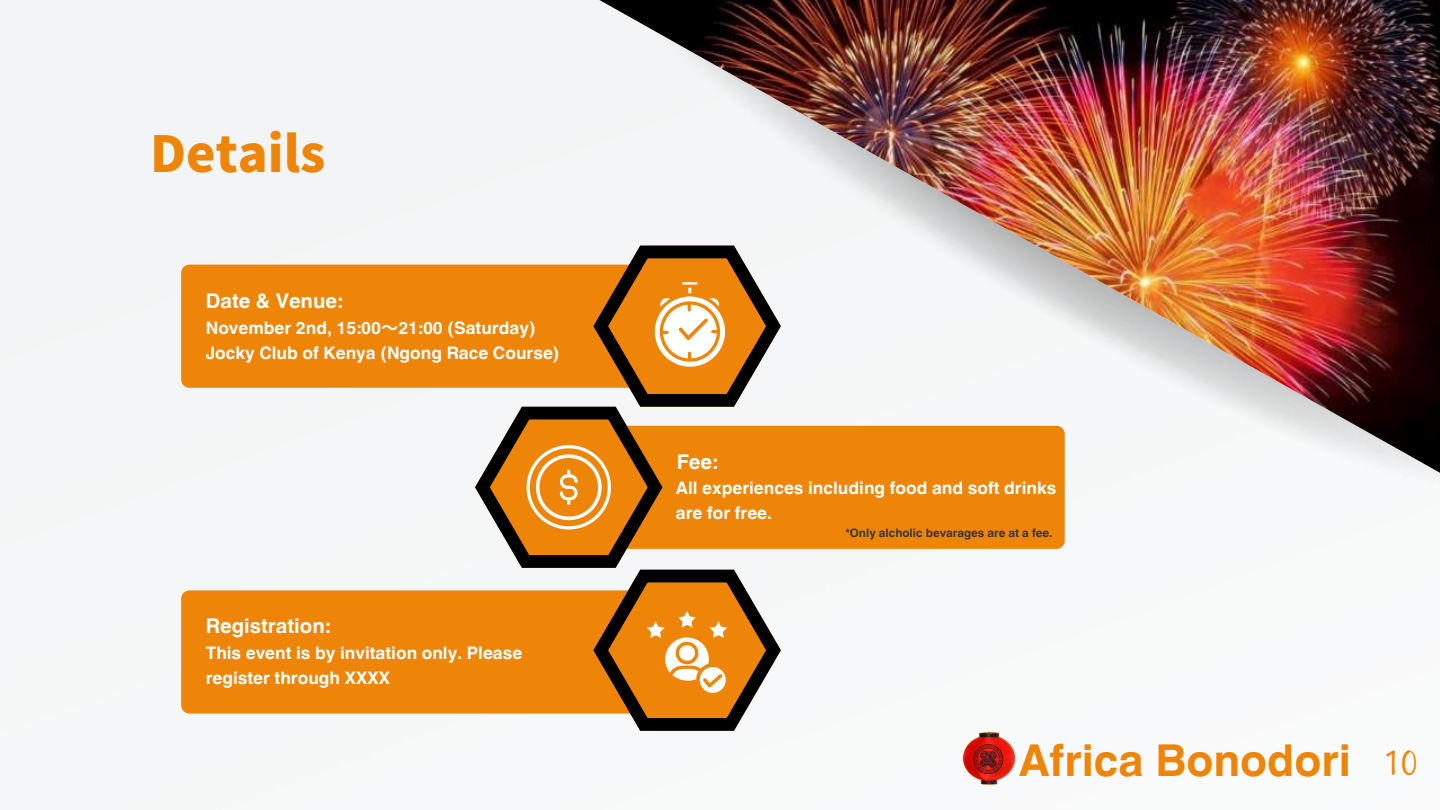
<style>
.page{position:relative;width:1440px;height:810px;background:#fff}
.page>*{position:absolute;margin:0;border:0;box-sizing:border-box;transform-origin:0 0}
.t1{font:49.6px "Gen Seki Gothic TW H";color:#ef8508}
.t2{font:700 44px "Helvetica World";color:#ef8508}
.t3{font:35px "S Motoya Sinkai Std W3";color:#ef8508}
.t4{font:700 20.3px "Helvetica World";color:#fff}
.t5{font:700 17.3px/25.5px "Helvetica World";color:#fff}
.t6{font:700 11.7px "Helvetica World";color:#363636}
.s1{font-family:"Noto Sans CJ Ksc"}
</style>
<div class="page">
<div style="left:0;top:0;width:1016px;height:785px;background:#f4f6f6"></div>
<img style="left:548px;top:0;width:892px;height:571px">
<img style="left:599px;top:0;width:841px;height:473px">
<div style="left:181px;top:265px;width:498px;height:123px;background:#ef8508;border-radius:8px"></div>
<div style="left:566px;top:426px;width:499px;height:123px;background:#ef8508;border-radius:8px"></div>
<div style="left:181px;top:590px;width:498px;height:124px;background:#ef8508;border-radius:8px"></div>
<img style="left:963px;top:732px;width:52px;height:52px">
<svg style="left:475px;top:246px;width:306px;height:485px"></svg>
<h1 class="t1" style="left:150px;top:128px;width:177px">Details</h1>
<p class="t4" style="left:206px;top:284px;width:138px">Date &amp; Venue:</p>
<p class="t5" style="left:206px;top:313px;width:355px">November 2nd, 15:00<span class="s1">〜</span>21:00 (Saturday)<br>Jocky Club of Kenya (Ngong Race Course)</p>
<p class="t4" style="left:206px;top:610px;width:126px">Registration:</p>
<p class="t5" style="left:206px;top:638px;width:318px">This event is by invitation only. Please register through XXXX</p>
<p class="t4" style="left:677px;top:445px;width:43px">Fee:</p>
<p class="t5" style="left:676px;top:473px;width:382px">All experiences including food and soft drinks are for free.</p>
<p class="t6" style="left:846px;top:523px;width:209px">*Only alcholic bevarages are at a fee.</p>
<h2 class="t2" style="left:1019px;top:725px;width:334px">Africa Bonodori</h2>
<h3 class="t3" style="left:1383px;top:745px;width:36px">10</h3>
</div>
